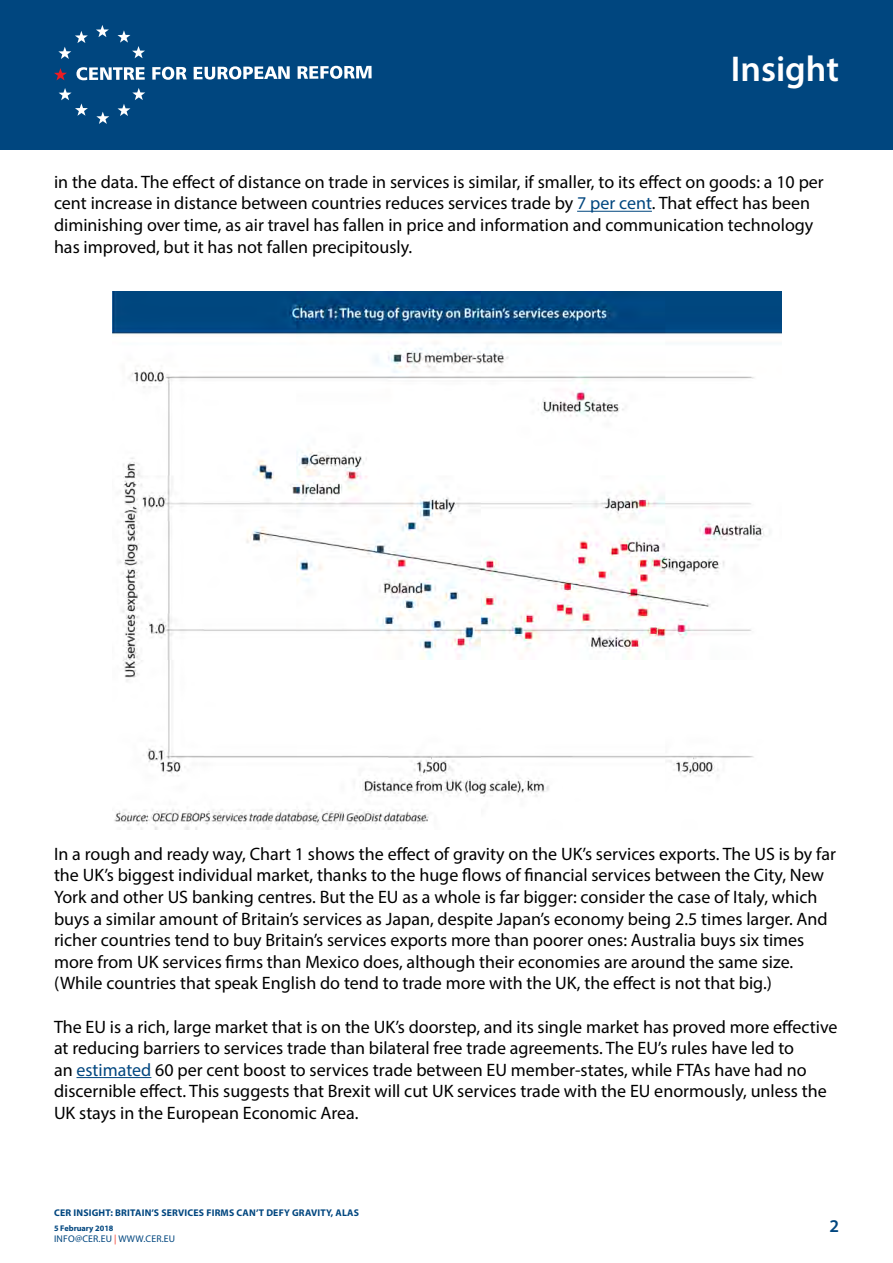
<style>
.page{position:relative;width:893px;height:1263px;background:#fff}
.page>*{position:absolute;margin:0;border:0;box-sizing:border-box;transform-origin:0 0}
.t1{font:600 36px "Myriad Pro";color:#fff}
.t2{font:18px/21.6px "Myriad Pro";color:#000}
.t3{font:600 18px "Myriad Pro";color:#00467f}
.t4{font:700 9.75px "Myriad Pro";letter-spacing:.02em;color:#00467f}
.t5{font:9.75px "Myriad Pro";letter-spacing:.02em;color:#00467f}
.t6{font:700 8.25px "Myriad Pro";color:#00467f}
.s1{color:#00467f}
.s2{color:#ee3124}
</style>
<div class="page">
<div style="left:0;top:0;width:893px;height:150px;background:#00467f"></div>
<hr style="left:577px;top:211px;width:75px;height:1px;background:#00467f">
<svg style="left:96px;top:25px;width:13px;height:12px"></svg>
<svg style="left:118px;top:30px;width:27px;height:28px"></svg>
<svg style="left:118px;top:88px;width:27px;height:28px"></svg>
<svg style="left:96px;top:112px;width:13px;height:12px"></svg>
<svg style="left:59px;top:88px;width:29px;height:28px"></svg>
<svg style="left:58px;top:31px;width:30px;height:28px"></svg>
<svg style="left:54px;top:68px;width:13px;height:12px"></svg>
<svg style="left:76px;top:67px;width:69px;height:13px"></svg>
<svg style="left:152px;top:67px;width:35px;height:13px"></svg>
<svg style="left:194px;top:66px;width:96px;height:14px"></svg>
<svg style="left:298px;top:66px;width:74px;height:13px"></svg>
<img style="left:112px;top:291px;width:669px;height:538px">
<hr style="left:76px;top:1077px;width:75px;height:1px;background:#00467f">
<h1 class="t1" style="left:731px;top:46px;width:110px">Insight</h1>
<p class="t2" style="left:54px;top:171px;width:771px">in the data. The effect of distance on trade in services is similar, if smaller, to its effect on goods: a 10 per cent increase in distance between countries reduces services trade by <span class="s1">7 per cent</span>. That effect has been diminishing over time, as air travel has fallen in price and information and communication technology has improved, but it has not fallen precipitously.</p>
<p class="t2" style="left:54px;top:843px;width:784px">In a rough and ready way, Chart 1 shows the effect of gravity on the UK’s services exports. The US is by far the UK’s biggest individual market, thanks to the huge flows of financial services between the City, New York and other US banking centres. But the EU as a whole is far bigger: consider the case of Italy, which buys a similar amount of Britain’s services as Japan, despite Japan’s economy being 2.5 times larger. And richer countries tend to buy Britain’s services exports more than poorer ones: Australia buys six times more from UK services firms than Mexico does, although their economies are around the same size. (While countries that speak English do tend to trade more with the UK, the effect is not that big.)</p>
<p class="t2" style="left:54px;top:1015px;width:785px">The EU is a rich, large market that is on the UK’s doorstep, and its single market has proved more effective at reducing barriers to services trade than bilateral free trade agreements. The EU’s rules have led to<br>an <span class="s1">estimated</span> 60 per cent boost to services trade between EU member-states, while FTAs have had no discernible effect. This suggests that Brexit will cut UK services trade with the EU enormously, unless the UK stays in the European Economic Area.</p>
<p class="t4" style="left:54px;top:1207px;width:137px">CER INSIGHT: BRITAIN’S SERVICES</p>
<p class="t4" style="left:206px;top:1207px;width:153px">FIRMS CAN’T DEFY GRAVITY, ALAS</p>
<p class="t6" style="left:54px;top:1223px;width:61px">5 FEBRUARY 2018</p>
<p class="t5" style="left:54px;top:1233px;width:123px">info@cer.EU <span class="s2">|</span> WWW.CER.EU</p>
<p class="t3" style="left:829px;top:1215px;width:11px">2</p>
</div>
